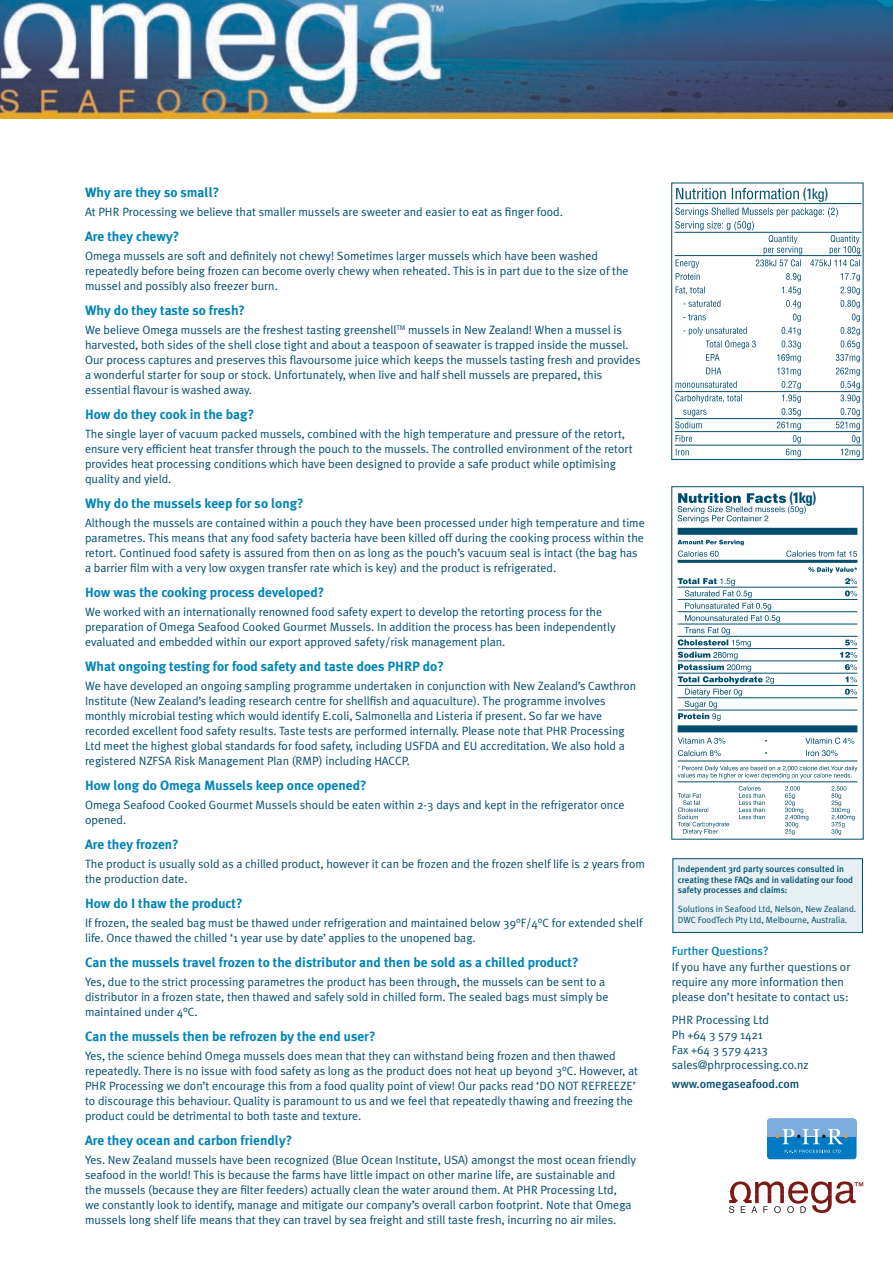
<style>
.page{position:relative;width:893px;height:1263px;background:#fff}
.page>*{position:absolute;margin:0;border:0;box-sizing:border-box;transform-origin:0 0}
.t1{font:condensed 15px "Univers";color:#004d6d}
.t2{font:700 condensed 15px "Univers";color:#004d6d}
.t3{font:700 13.5px "Meta Plus";color:#0084b7}
.t4{font:12px/15px "Meta Plus Normal";color:#004d6d}
.t5{font:500 12px "Meta Plus";color:#004d6d}
.t6{font:500 12px "Meta Plus";color:#0084b7}
.t7{font:500 9px/10.5px "Meta Plus";color:#004d6d}
.t8{font:9px/10.5px "Meta Plus Normal";color:#004d6d}
</style>
<div class="page">
<img style="left:0;top:0;width:893px;height:118px">
<svg style="left:675px;top:188px;width:185px;height:269px"></svg>
<hr style="left:675px;top:203px;width:187px;height:1px;background:#004d6d">
<hr style="left:674px;top:232px;width:188px;height:1px;background:#004d6d">
<hr style="left:675px;top:255px;width:187px;height:1px;background:#004d6d">
<hr style="left:675px;top:391px;width:187px;height:1px;background:#004d6d">
<hr style="left:675px;top:418px;width:187px;height:1px;background:#004d6d">
<hr style="left:675px;top:431px;width:187px;height:1px;background:#004d6d">
<hr style="left:675px;top:445px;width:187px;height:1px;background:#004d6d">
<div style="left:672px;top:858px;width:191px;height:75px;background:#e6f0f5;border:1px solid #004d6d"></div>
<div style="left:767px;top:1118px;width:89px;height:41px;background:#007ac3;border-radius:3px"></div>
<div style="left:767px;top:1118px;width:89px;height:18px;background:#7caddd"></div>
<svg style="left:776px;top:1129px;width:72px;height:15px"></svg>
<svg style="left:785px;top:1150px;width:56px;height:3px"></svg>
<svg style="left:729px;top:1181px;width:134px;height:32px"></svg>
<svg style="left:678px;top:540px;width:179px;height:295px"></svg>
<hr style="left:678px;top:560px;width:179px;height:3px;background:#004d6d">
<div style="left:678px;top:528px;width:179px;height:7px;background:#004d6d"></div>
<hr style="left:678px;top:587px;width:179px;height:1px;background:#004d6d">
<hr style="left:678px;top:599px;width:179px;height:1px;background:#004d6d">
<hr style="left:678px;top:611px;width:179px;height:1px;background:#004d6d">
<hr style="left:678px;top:624px;width:179px;height:1px;background:#004d6d">
<hr style="left:678px;top:636px;width:179px;height:1px;background:#004d6d">
<hr style="left:678px;top:648px;width:179px;height:1px;background:#004d6d">
<hr style="left:678px;top:661px;width:179px;height:1px;background:#004d6d">
<hr style="left:678px;top:673px;width:179px;height:1px;background:#004d6d">
<hr style="left:678px;top:685px;width:179px;height:1px;background:#004d6d">
<hr style="left:678px;top:697px;width:179px;height:1px;background:#004d6d">
<hr style="left:678px;top:710px;width:179px;height:1px;background:#004d6d">
<div style="left:678px;top:725px;width:179px;height:7px;background:#004d6d"></div>
<hr style="left:678px;top:761px;width:179px;height:1px;background:#004d6d">
<hr style="left:678px;top:781px;width:179px;height:1px;background:#004d6d">
<svg style="left:678px;top:493px;width:128px;height:30px"></svg>
<p class="t3" style="left:85px;top:184px;width:136px">Why are they so small?</p>
<p class="t4" style="left:85px;top:204px;width:479px">At PHR Processing we believe that smaller mussels are sweeter and easier to eat as finger food.</p>
<p class="t3" style="left:85px;top:228px;width:96px">Are they chewy?</p>
<p class="t4" style="left:85px;top:248px;width:545px">Omega mussels are soft and definitely not chewy! Sometimes larger mussels which have been washed repeatedly before being frozen can become overly chewy when reheated. This is in part due to the size of the mussel and possibly also freezer burn.</p>
<p class="t3" style="left:85px;top:302px;width:162px">Why do they taste so fresh?</p>
<p class="t4" style="left:85px;top:322px;width:557px">We believe Omega mussels are the freshest tasting greenshell<sup>TM</sup> mussels in New Zealand! When a mussel is harvested, both sides of the shell close tight and about a teaspoon of seawater is trapped inside the mussel.<br>Our process captures and preserves this flavoursome juice which keeps the mussels tasting fresh and provides a wonderful starter for soup or stock. Unfortunately, when live and half shell mussels are prepared, this essential flavour is washed away.</p>
<p class="t3" style="left:85px;top:406px;width:171px">How do they cook in the bag?</p>
<p class="t4" style="left:85px;top:426px;width:549px">The single layer of vacuum packed mussels, combined with the high temperature and pressure of the retort, ensure very efficient heat transfer through the pouch to the mussels. The controlled environment of the retort provides heat processing conditions which have been designed to provide a safe product while optimising quality and yield.</p>
<p class="t3" style="left:85px;top:495px;width:220px">Why do the mussels keep for so long?</p>
<p class="t4" style="left:85px;top:515px;width:561px">Although the mussels are contained within a pouch they have been processed under high temperature and time parametres. This means that any food safety bacteria have been killed off during the cooking process within the retort. Continued food safety is assured from then on as long as the pouch’s vacuum seal is intact (the bag has a barrier film with a very low oxygen transfer rate which is key) and the product is refrigerated.</p>
<p class="t3" style="left:85px;top:584px;width:241px">How was the cooking process developed?</p>
<p class="t4" style="left:85px;top:604px;width:532px">We worked with an internationally renowned food safety expert to develop the retorting process for the preparation of Omega Seafood Cooked Gourmet Mussels. In addition the process has been independently evaluated and embedded within our export approved safety/risk management plan.</p>
<p class="t3" style="left:85px;top:658px;width:360px">What ongoing testing for food safety and taste does PHRP do?</p>
<p class="t4" style="left:85px;top:678px;width:553px">We have developed an ongoing sampling programme undertaken in conjunction with New Zealand’s Cawthron Institute (New Zealand’s leading research centre for shellfish and aquaculture). The programme involves monthly microbial testing which would identify E.coli, Salmonella and Listeria if present. So far we have recorded excellent food safety results. Taste tests are performed internally. Please note that PHR Processing Ltd meet the highest global standards for food safety, including USFDA and EU accreditation. We also hold a registered NZFSA Risk Management Plan (RMP) including HACCP.</p>
<p class="t3" style="left:85px;top:777px;width:283px">How long do Omega Mussels keep once opened?</p>
<p class="t4" style="left:85px;top:797px;width:541px">Omega Seafood Cooked Gourmet Mussels should be eaten within 2-3 days and kept in the refrigerator once opened.</p>
<p class="t3" style="left:85px;top:836px;width:95px">Are they frozen?</p>
<p class="t4" style="left:85px;top:856px;width:561px">The product is usually sold as a chilled product, however it can be frozen and the frozen shelf life is 2 years from the production date.</p>
<p class="t3" style="left:85px;top:895px;width:159px">How do I thaw the product?</p>
<p class="t4" style="left:85px;top:915px;width:559px">If frozen, the sealed bag must be thawed under refrigeration and maintained below 39°F/4°C for extended shelf life. Once thawed the chilled ‘1 year use by date’ applies to the unopened bag.</p>
<p class="t3" style="left:85px;top:954px;width:495px">Can the mussels travel frozen to the distributor and then be sold as a chilled product?</p>
<p class="t4" style="left:85px;top:974px;width:525px">Yes, due to the strict processing parametres the product has been through, the mussels can be sent to a distributor in a frozen state, then thawed and safely sold in chilled form. The sealed bags must simply be maintained under 4°C.</p>
<p class="t3" style="left:85px;top:1028px;width:292px">Can the mussels then be refrozen by the end user?</p>
<p class="t4" style="left:85px;top:1048px;width:555px">Yes, the science behind Omega mussels does mean that they can withstand being frozen and then thawed repeatedly. There is no issue with food safety as long as the product does not heat up beyond 3°C. However, at PHR Processing we don’t encourage this from a food quality point of view! Our packs read ‘DO NOT REFREEZE’ to discourage this behaviour. Quality is paramount to us and we feel that repeatedly thawing and freezing the product could be detrimental to both taste and texture.</p>
<p class="t3" style="left:85px;top:1132px;width:209px">Are they ocean and carbon friendly?</p>
<p class="t4" style="left:85px;top:1152px;width:553px">Yes. New Zealand mussels have been recognized (Blue Ocean Institute, USA) amongst the most ocean friendly seafood in the world! This is because the farms have little impact on other marine life, are sustainable and<br>the mussels (because they are filter feeders) actually clean the water around them. At PHR Processing Ltd,<br>we constantly look to identify, manage and mitigate our company’s overall carbon footprint. Note that Omega mussels long shelf life means that they can travel by sea freight and still taste fresh, incurring no air miles.</p>
<p class="t1" style="left:803px;top:184px;width:27px">(1kg)</p>
<p class="t2" style="left:789px;top:488px;width:28px">(1kg)</p>
<p class="t7" style="left:678px;top:864px;width:177px">Independent 3rd party sources consulted in creating these FAQs and in validating our food safety processes and claims:</p>
<p class="t8" style="left:678px;top:904px;width:180px">Solutions in Seafood Ltd, Nelson, New Zealand.<br>DWC FoodTech Pty Ltd, Melbourne, Australia.</p>
<p class="t6" style="left:672px;top:944px;width:98px">Further Questions?</p>
<p class="t4" style="left:672px;top:959px;width:180px">If you have any further questions or require any more information then please don’t hesitate to contact us:</p>
<p class="t4" style="left:672px;top:1012px;width:138px">PHR Processing Ltd<br>Ph +64 3 579 1421<br>Fax +64 3 579 4213 sales@phrprocessing.co.nz</p>
<p class="t5" style="left:672px;top:1077px;width:129px">www.omegaseafood.com</p>
</div>
